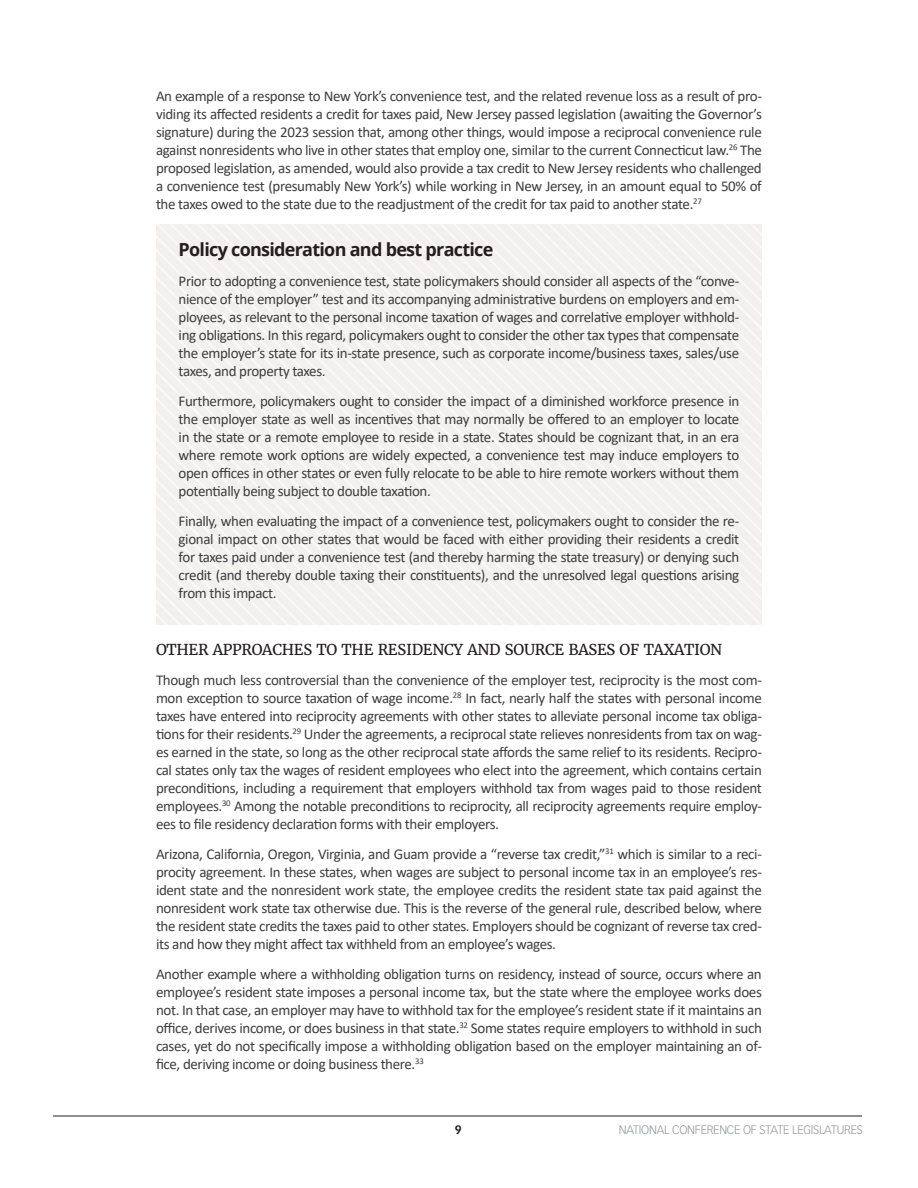
<style>
.page{position:relative;width:918px;height:1188px;background:#fff}
.page>*{position:absolute;margin:0;border:0;box-sizing:border-box;transform-origin:0 0}
.Graphic_head{font:700 18px "Open Sans";letter-spacing:-.04em;color:#231f20}
.body_text{font:15px/18px "Calibri";letter-spacing:-.025em;color:#3e3e3f;text-align:justify}
.Heading_3{font:15px "Merriweather";letter-spacing:-.02em;color:#231f20}
.t1{font:300 12px "Vectora LT Pro";letter-spacing:-.02em;color:#939598}
.t2{font:700 12px "Frutiger LT Std";color:#231f20}
.t3{font:700 12px "Vectora LT Pro";color:#231f20}
</style>
<div class="page">
<hr style="left:53px;top:1116px;width:809px;height:1px;background:#231f20">
<svg style="left:163px;top:224px;width:13px;height:401px"></svg>
<svg style="left:176px;top:224px;width:14px;height:401px"></svg>
<svg style="left:190px;top:224px;width:13px;height:401px"></svg>
<svg style="left:203px;top:224px;width:14px;height:401px"></svg>
<svg style="left:217px;top:224px;width:13px;height:401px"></svg>
<svg style="left:230px;top:224px;width:14px;height:401px"></svg>
<svg style="left:244px;top:224px;width:13px;height:401px"></svg>
<svg style="left:257px;top:224px;width:14px;height:401px"></svg>
<svg style="left:271px;top:224px;width:13px;height:401px"></svg>
<svg style="left:284px;top:224px;width:14px;height:401px"></svg>
<svg style="left:298px;top:224px;width:13px;height:401px"></svg>
<svg style="left:311px;top:224px;width:14px;height:401px"></svg>
<svg style="left:325px;top:224px;width:13px;height:401px"></svg>
<svg style="left:338px;top:224px;width:14px;height:401px"></svg>
<svg style="left:352px;top:224px;width:13px;height:401px"></svg>
<svg style="left:365px;top:224px;width:14px;height:401px"></svg>
<svg style="left:379px;top:224px;width:13px;height:401px"></svg>
<svg style="left:392px;top:224px;width:14px;height:401px"></svg>
<svg style="left:406px;top:224px;width:13px;height:401px"></svg>
<svg style="left:419px;top:224px;width:14px;height:401px"></svg>
<svg style="left:433px;top:224px;width:13px;height:401px"></svg>
<svg style="left:446px;top:224px;width:14px;height:401px"></svg>
<svg style="left:460px;top:224px;width:13px;height:401px"></svg>
<svg style="left:473px;top:224px;width:14px;height:401px"></svg>
<svg style="left:487px;top:224px;width:13px;height:401px"></svg>
<svg style="left:500px;top:224px;width:14px;height:401px"></svg>
<svg style="left:514px;top:224px;width:13px;height:401px"></svg>
<svg style="left:527px;top:224px;width:14px;height:401px"></svg>
<svg style="left:541px;top:224px;width:13px;height:401px"></svg>
<svg style="left:554px;top:224px;width:14px;height:401px"></svg>
<svg style="left:568px;top:224px;width:13px;height:401px"></svg>
<svg style="left:581px;top:224px;width:14px;height:401px"></svg>
<svg style="left:595px;top:224px;width:13px;height:401px"></svg>
<svg style="left:608px;top:224px;width:14px;height:401px"></svg>
<svg style="left:622px;top:224px;width:13px;height:401px"></svg>
<svg style="left:635px;top:224px;width:14px;height:401px"></svg>
<svg style="left:649px;top:224px;width:13px;height:401px"></svg>
<svg style="left:662px;top:224px;width:100px;height:401px"></svg>
<p class="body_text" style="left:156px;top:87px;width:607px">An example of a response to New York’s convenience test, and the related revenue loss as a result of pro&shy;viding its affected residents a credit for taxes paid, New Jersey passed legislation (awaiting the Governor’s signature) during the 2023 session that, among other things, would impose a reciprocal convenience rule against nonresidents who live in other states that employ one, similar to the current Connecticut law.<sup>26</sup> The proposed legislation, as amended, would also provide a tax credit to New Jersey residents who challenged a convenience test (presumably New York’s) while working in New Jersey, in an amount equal to 50% of the taxes owed to the state due to the readjustment of the credit for tax paid to another state.<sup>27</sup></p>
<p class="Graphic_head" style="left:179px;top:237px;width:316px">Policy consideration and best practice</p>
<p class="body_text" style="left:179px;top:272px;width:562px">Prior to adopting a convenience test, state policymakers should consider all aspects of the “conve&shy;nience of the employer” test and its accompanying administrative burdens on employers and em&shy;ployees, as relevant to the personal income taxation of wages and correlative employer withhold&shy;ing obligations. In this regard, policymakers ought to consider the other tax types that compensate the employer’s state for its in-state presence, such as corporate income/business taxes, sales/use taxes, and property taxes.</p>
<p class="body_text" style="left:179px;top:392px;width:562px">Furthermore, policymakers ought to consider the impact of a diminished workforce presence in the employer state as well as incentives that may normally be offered to an employer to locate in the state or a remote employee to reside in a state. States should be cognizant that, in an era where remote work options are widely expected, a convenience test may induce employers to open offices in other states or even fully relocate to be able to hire remote workers without them potentially being subject to double taxation.</p>
<p class="body_text" style="left:179px;top:512px;width:562px">Finally, when evaluating the impact of a convenience test, policymakers ought to consider the re&shy;gional impact on other states that would be faced with either providing their residents a credit for taxes paid under a convenience test (and thereby harming the state treasury) or denying such credit (and thereby double taxing their constituents), and the unresolved legal questions arising from this impact.</p>
<p class="Heading_3" style="left:156px;top:640px;width:568px">OTHER APPROACHES TO THE RESIDENCY AND SOURCE BASES OF TAXATION</p>
<p class="body_text" style="left:156px;top:671px;width:607px">Though much less controversial than the convenience of the employer test, reciprocity is the most com&shy;mon exception to source taxation of wage income.<sup>28</sup> In fact, nearly half the states with personal income taxes have entered into reciprocity agreements with other states to alleviate personal income tax obliga&shy;tions for their residents.<sup>29</sup> Under the agreements, a reciprocal state relieves nonresidents from tax on wag&shy;es earned in the state, so long as the other reciprocal state affords the same relief to its residents. Recipro&shy;cal states only tax the wages of resident employees who elect into the agreement, which contains certain preconditions, including a requirement that employers withhold tax from wages paid to those resident employees.<sup>30</sup> Among the notable preconditions to reciprocity, all reciprocity agreements require employ&shy;ees to file residency declaration forms with their employers.</p>
<p class="body_text" style="left:156px;top:845px;width:607px">Arizona, California, Oregon, Virginia, and Guam provide a “reverse tax credit,”<sup>31</sup> which is similar to a reci&shy;procity agreement. In these states, when wages are subject to personal income tax in an employee’s res&shy;ident state and the nonresident work state, the employee credits the resident state tax paid against the nonresident work state tax otherwise due. This is the reverse of the general rule, described below, where the resident state credits the taxes paid to other states. Employers should be cognizant of reverse tax cred&shy;its and how they might affect tax withheld from an employee’s wages.</p>
<p class="body_text" style="left:156px;top:965px;width:607px">Another example where a withholding obligation turns on residency, instead of source, occurs where an employee’s resident state imposes a personal income tax, but the state where the employee works does not. In that case, an employer may have to withhold tax for the employee’s resident state if it maintains an office, derives income, or does business in that state.<sup>32</sup> Some states require employers to withhold in such cases, yet do not specifically impose a withholding obligation based on the employer maintaining an of&shy;fice, deriving income or doing business there.<sup>33</sup></p>
<p class="t2" style="left:396px;top:1065px;width:11px">iv</p>
<p class="t3" style="left:455px;top:1122px;width:8px">9</p>
<p class="t1" style="left:619px;top:1122px;width:246px">NATIONAL CONFERENCE OF STATE LEGISLATURES</p>
</div>
